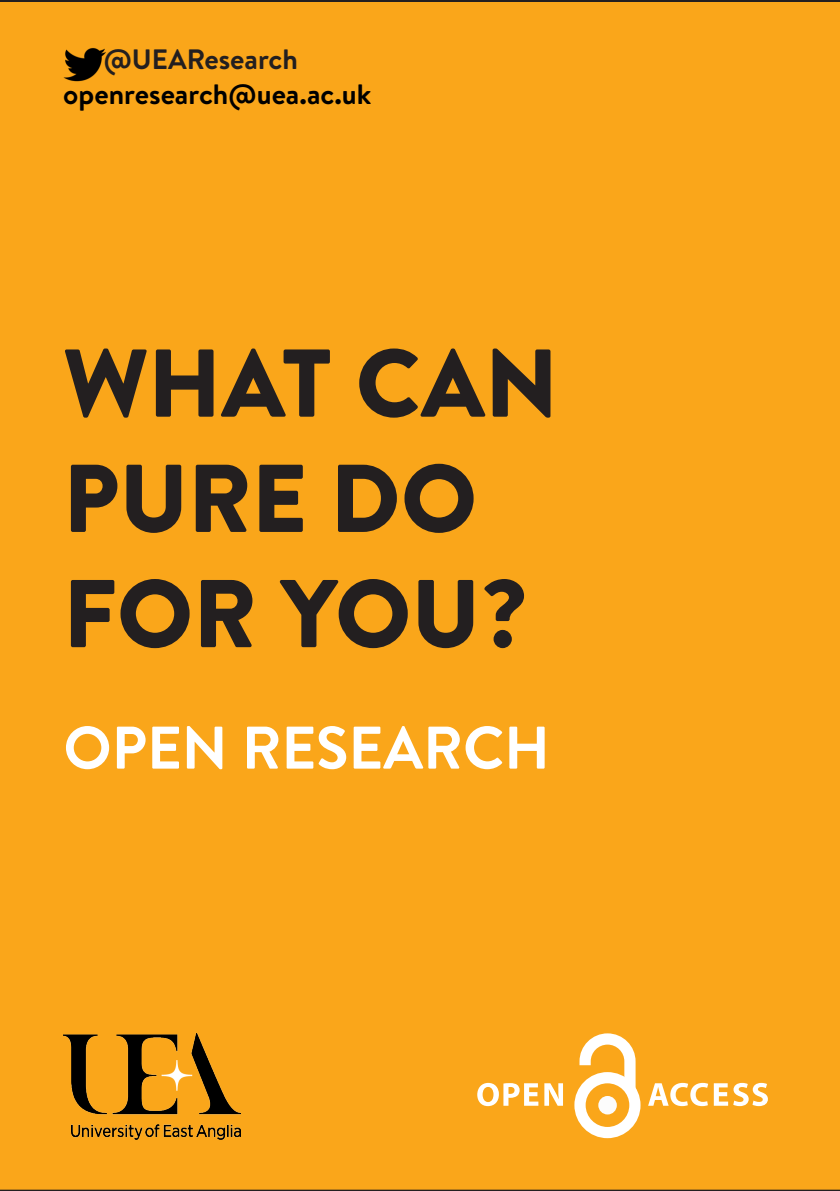
<style>
.page{position:relative;width:840px;height:1191px;background:#fff}
.page>*{position:absolute;margin:0;border:0;box-sizing:border-box;transform-origin:0 0}
.t1{font:900 96px/115.2px "Brandon Text";color:#231f20}
.t2{font:700 60px "Brandon Text";color:#fff}
.t3{font:700 28px "Brandon Text";color:#000}
.t4{font:700 28px "Brandon Text";color:#231f20}
</style>
<div class="page">
<div style="left:0;top:0;width:839px;height:1191px;background:#faa61a"></div>
<svg style="left:574px;top:1033px;width:66px;height:105px"></svg>
<svg style="left:477px;top:1082px;width:61px;height:24px"></svg>
<svg style="left:544px;top:1083px;width:18px;height:22px"></svg>
<svg style="left:647px;top:1082px;width:60px;height:24px"></svg>
<svg style="left:713px;top:1082px;width:54px;height:24px"></svg>
<img style="left:63px;top:44px;width:43px;height:40px">
<img style="left:63px;top:1033px;width:177px;height:106px">
<p class="t4" style="left:103px;top:40px;width:196px">@UEAResearch</p>
<p class="t3" style="left:63px;top:75px;width:309px">openresearch@uea.ac.uk</p>
<p class="t1" style="left:63px;top:324px;width:496px">WHAT CAN</p>
<p class="t1" style="left:63px;top:439px;width:467px">PURE DO<br>FOR YOU?</p>
<p class="t2" style="left:63px;top:706px;width:487px">OPEN RESEARCH</p>
</div>
